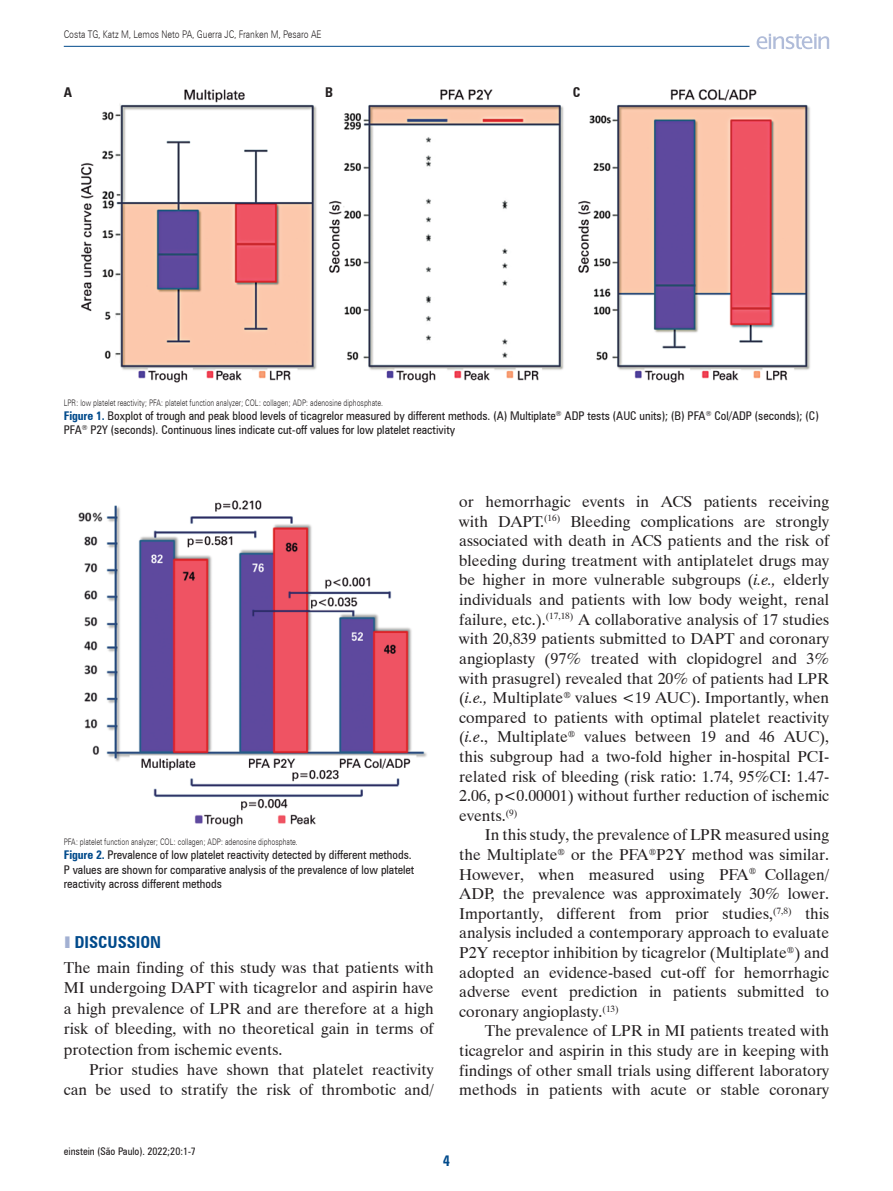
<style>
.page{position:relative;width:893px;height:1191px;background:#fff}
.page>*{position:absolute;margin:0;border:0;box-sizing:border-box;transform-origin:0 0}
.t1{font:700 condensed 16.5px "Zurich BT";color:#004a8b}
.t2{font:15.75px/19.6px "Dutch 801 BT";color:#231f20;text-align:justify}
.t3{font:700 condensed 15px "Zurich BT";color:#004a8b}
.t4{font:700 condensed 13.5px "Zurich BT";color:#231f20}
.t5{font:condensed 12px/14.2px "Zurich BT";color:#231f20}
.t6{font:300 10.5px "Zurich BT";color:#231f20;scale:.8 1}
.t7{font:condensed 10.5px "Zurich BT";color:#231f20}
.t8{font:300 9px "Zurich BT";color:#231f20;scale:.75 1}
.s1{font-weight:700;color:#004a8b}
.s2{color:#a2b0d2}
.s3{font-style:italic}
</style>
<div class="page">
<svg style="left:757px;top:34px;width:72px;height:15px"></svg>
<hr style="left:64px;top:46px;width:685px;height:1px;background:#004a8b">
<img style="left:81px;top:89px;width:729px;height:294px">
<img style="left:78px;top:500px;width:349px;height:327px">
<p class="t6" style="left:64px;top:28px;width:324px">Costa TG, Katz M, Lemos Neto PA, Guerra JC, Franken M, Pesaro AE</p>
<p class="t4" style="left:64px;top:84px;width:10px">A</p>
<p class="t4" style="left:325px;top:84px;width:9px">B</p>
<p class="t4" style="left:573px;top:84px;width:9px">C</p>
<p class="t8" style="left:64px;top:397px;width:427px">LPR: low platelet reactivity; PFA: platelet function analyzer; COL: collagen; ADP: adenosine diphosphate.</p>
<p class="t5" style="left:64px;top:408px;width:757px"><span class="s1">Figure 1.</span> Boxplot of trough and peak blood levels of ticagrelor measured by different methods. (A) Multiplate<sup>®</sup> ADP tests (AUC units); (B) PFA<sup>®</sup> Col/ADP (seconds); (C)<br>PFA<sup>®</sup> P2Y (seconds). Continuous lines indicate cut-off values for low platelet reactivity</p>
<p class="t8" style="left:64px;top:836px;width:314px">PFA: platelet function analyzer; COL: collagen; ADP: adenosine diphosphate.</p>
<p class="t5" style="left:64px;top:847px;width:352px"><span class="s1">Figure 2.</span> Prevalence of low platelet reactivity detected by different methods.<br>P values are shown for comparative analysis of the prevalence of low platelet reactivity across different methods</p>
<p class="t1" style="left:64px;top:932px;width:99px"><span class="s2">❚</span> DISCUSSION</p>
<p class="t2" style="left:64px;top:957px;width:371px;line-height:20.4px">The main finding of this study was that patients with MI undergoing DAPT with ticagrelor and aspirin have a high prevalence of LPR and are therefore at a high risk of bleeding, with no theoretical gain in terms of protection from ischemic events.</p>
<p class="t2" style="left:64px;top:1059px;width:371px;line-height:20.4px;text-align:right">Prior studies have shown that platelet reactivity can be used to stratify the risk of thrombotic and/</p>
<p class="t2" style="left:459px;top:491px;width:371px">or hemorrhagic events in ACS patients receiving with DAPT.<sup>(16)</sup> Bleeding complications are strongly associated with death in ACS patients and the risk of bleeding during treatment with antiplatelet drugs may be higher in more vulnerable subgroups (<span class="s3">i.e.,</span> elderly individuals and patients with low body weight, renal failure, etc.).<sup>(17,18)</sup> A collaborative analysis of 17 studies with 20,839 patients submitted to DAPT and coronary angioplasty (97% treated with clopidogrel and 3% with prasugrel) revealed that 20% of patients had LPR (<span class="s3">i.e.,</span> Multiplate<sup>®</sup> values &lt;19 AUC). Importantly, when compared to patients with optimal platelet reactivity (<span class="s3">i.e</span>., Multiplate<sup>®</sup> values between 19 and 46 AUC), this subgroup had a two-fold higher in-hospital PCI&shy;related risk of bleeding (risk ratio: 1.74, 95%CI: 1.47- 2.06, p&lt;0.00001) without further reduction of ischemic events.<sup>(9)</sup></p>
<p class="t2" style="left:459px;top:825px;width:371px;text-indent:26px">In this study, the prevalence of LPR measured using the Multiplate<sup>®</sup> or the PFA<sup>®</sup>P2Y method was similar.<br>However, when measured using PFA<sup>®</sup> Collagen/ ADP, the prevalence was approximately 30% lower.<br>Importantly, different from prior studies,<sup>(7,8)</sup> this analysis included a contemporary approach to evaluate P2Y receptor inhibition by ticagrelor (Multiplate<sup>®</sup>) and adopted an evidence-based cut-off for hemorrhagic adverse event prediction in patients submitted to coronary angioplasty.<sup>(13)</sup></p>
<p class="t2" style="left:459px;top:1021px;width:371px;text-indent:26px">The prevalence of LPR in MI patients treated with ticagrelor and aspirin in this study are in keeping with findings of other small trials using different laboratory methods in patients with acute or stable coronary</p>
<p class="t7" style="left:64px;top:1144px;width:134px">einstein (São Paulo). 2022;20:1-7</p>
<p class="t3" style="left:443px;top:1151px;width:9px">4</p>
</div>
